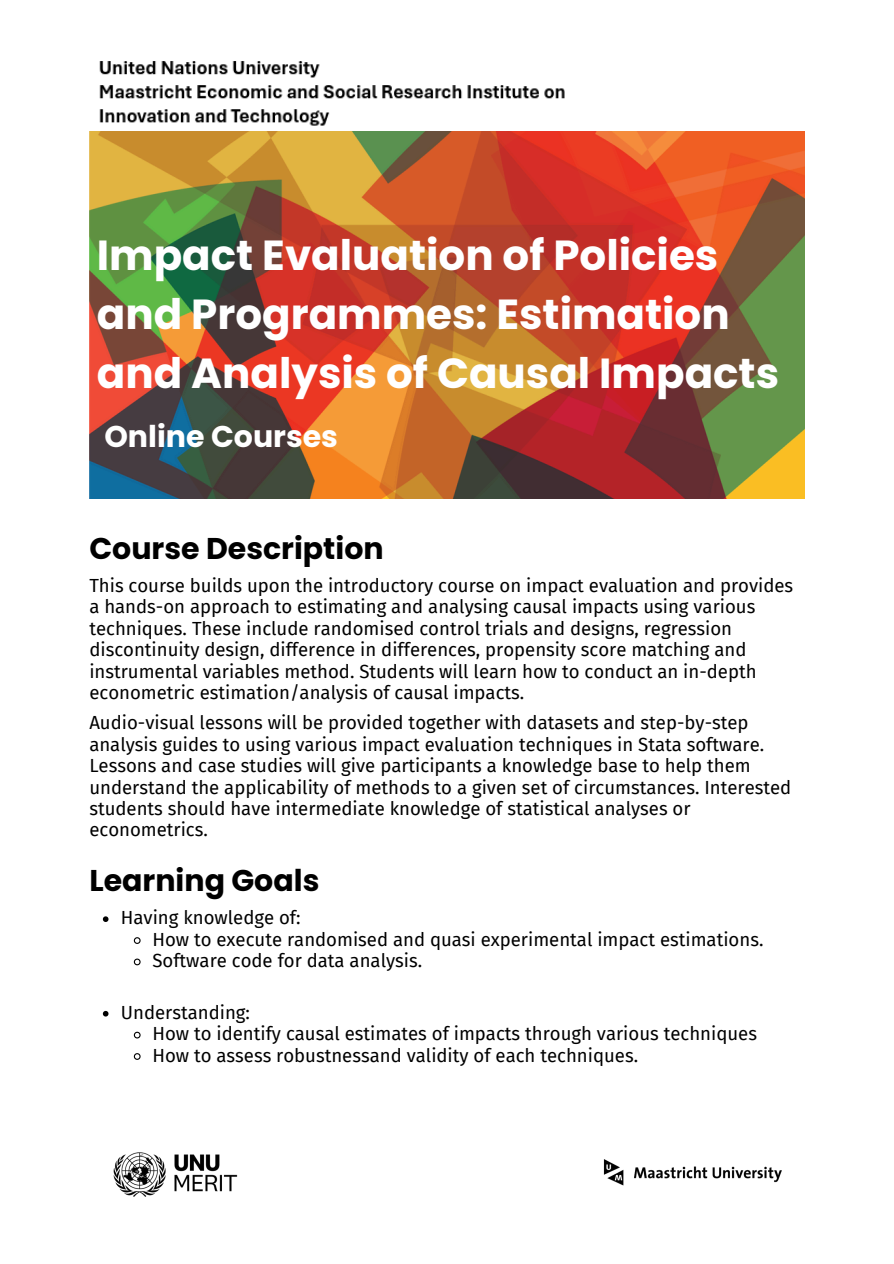
<style>
.page{position:relative;width:894px;height:1264px;background:#fff}
.page>*{position:absolute;margin:0;border:0;box-sizing:border-box;transform-origin:0 0}
.t1{font:700 42px/58.5px "Poppins";color:#fff}
.t2{font:700 30px "Poppins";color:#000}
.t3{font:700 30px "Poppins";color:#fff}
.t4{font:18.6px/21.3px "Fira Sans";color:#000}
</style>
<div class="page">
<img style="left:89px;top:132px;width:715px;height:367px">
<svg style="left:103px;top:916px;width:5px;height:6px"></svg>
<svg style="left:133px;top:937px;width:8px;height:7px"></svg>
<svg style="left:133px;top:958px;width:8px;height:8px"></svg>
<svg style="left:103px;top:1010px;width:5px;height:6px"></svg>
<svg style="left:133px;top:1031px;width:8px;height:8px"></svg>
<svg style="left:133px;top:1053px;width:8px;height:7px"></svg>
<img style="left:99px;top:61px;width:466px;height:65px">
<img style="left:113px;top:1152px;width:125px;height:45px">
<img style="left:603px;top:1159px;width:179px;height:27px">
<p class="t1" style="left:97px;top:226px;width:683px">Impact Evaluation of Policies and Programmes: Estimation and Analysis of Causal Impacts</p>
<h1 class="t3" style="left:104px;top:415px;width:235px">Online Courses</h1>
<h2 class="t2" style="left:89px;top:527px;width:296px">Course Description</h2>
<h2 class="t4" style="left:89px;top:575px;width:705px">This course builds upon the introductory course on impact evaluation and provides a hands-on approach to estimating and analysing causal impacts using various techniques. These include randomised control trials and designs, regression discontinuity design, difference in differences, propensity score matching and instrumental variables method. Students will learn how to conduct an in-depth econometric estimation/analysis of causal impacts.</h2>
<p class="t4" style="left:89px;top:712px;width:703px">Audio-visual lessons will be provided together with datasets and step-by-step analysis guides to using various impact evaluation techniques in Stata software.<br>Lessons and case studies will give participants a knowledge base to help them understand the applicability of methods to a given set of circumstances. Interested students should have intermediate knowledge of statistical analyses or econometrics.</p>
<p class="t2" style="left:89px;top:859px;width:231px">Learning Goals</p>
<p class="t4" style="left:121px;top:907px;width:181px">Having knowledge of:</p>
<h2 class="t4" style="left:152px;top:928px;width:612px">How to execute randomised and quasi experimental impact estimations.</h2>
<p class="t4" style="left:152px;top:950px;width:271px">Software code for data analysis.</p>
<p class="t4" style="left:121px;top:1001px;width:130px">Understanding:</p>
<p class="t4" style="left:152px;top:1023px;width:606px">How to identify causal estimates of impacts through various techniques</p>
<p class="t4" style="left:152px;top:1044px;width:487px">How to assess robustnessand validity of each techniques.</p>
</div>
